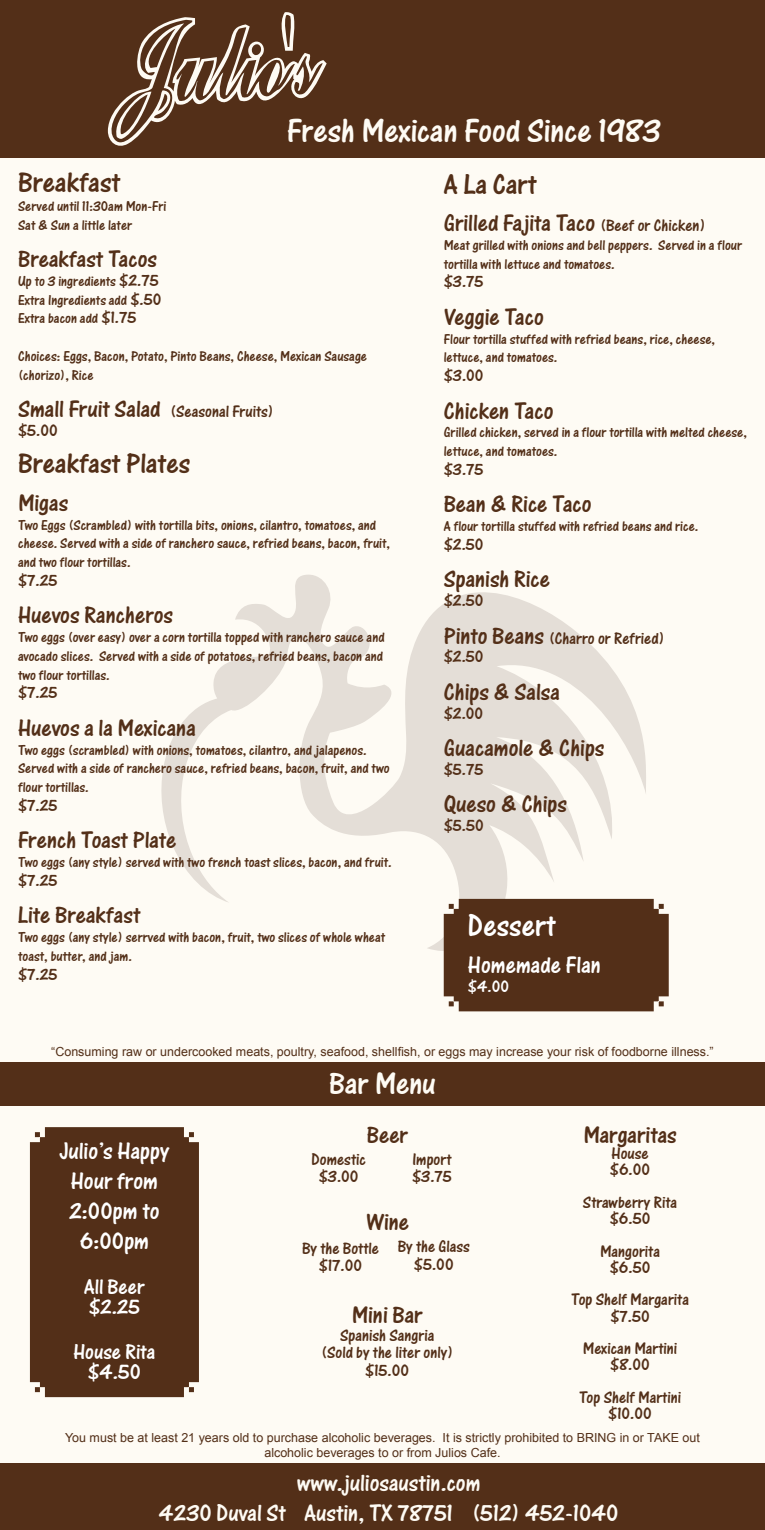
<style>
.page{position:relative;width:765px;height:1530px;background:#fefbf4}
.page>*{position:absolute;margin:0;border:0;box-sizing:border-box;transform-origin:0 0}
.t1{font:35px "One Stroke Script Let Plain";color:#fefbf4}
.t2{font:32.5px "One Stroke Script Let Plain";color:#fefbf4}
.t3{font:32.5px "One Stroke Script Let Plain";color:#fff}
.t4{font:30px "One Stroke Script Let Plain";color:#532f18}
.t5{font:25px "One Stroke Script Let Plain";color:#532f18}
.t6{font:25px "One Stroke Script Let Plain";color:#fefbf4}
.t7{font:25px/30px "One Stroke Script Let Plain";color:#fff;text-align:center}
.t8{font:22.5px "One Stroke Script Let Plain";color:#fff}
.t9{font:17.5px "One Stroke Script Let Plain";color:#532f18}
.t10{font:17.5px "One Stroke Script Let Plain";color:#fff}
.t11{font:15px/18.8px "One Stroke Script Let Plain";color:#532f18}
.t12{font:12.5px/15px "Arial";color:#532f18;text-align:center}
.s1{font-size:17.5px}
.s2{font-size:25px}
</style>
<div class="page">
<svg style="left:161px;top:574px;width:493px;height:381px"></svg>
<div style="left:0;top:1062px;width:765px;height:44px;background:#532f18"></div>
<div style="left:30px;top:1127px;width:169px;height:270px;background:#532f18"></div>
<div style="left:444px;top:899px;width:225px;height:112px;background:#532f18"></div>
<div style="left:0;top:0;width:765px;height:158px;background:#532f18"></div>
<svg style="left:107px;top:12px;width:220px;height:134px"></svg>
<div style="left:0;top:1464px;width:765px;height:66px;background:#532f18"></div>
<p class="t1" style="left:287px;top:111px;width:375px">Fresh Mexican Food Since 1983</p>
<p class="t4" style="left:18px;top:165px;width:104px">Breakfast</p>
<p class="t11" style="left:18px;top:197px;width:150px">Served until 11:30am Mon-Fri</p>
<p class="t11" style="left:18px;top:215px;width:116px">Sat &amp; Sun a little later</p>
<p class="t5" style="left:18px;top:244px;width:140px">Breakfast Tacos</p>
<p class="t11" style="left:18px;top:272px;width:142px">Up to 3 ingredients <span class="s1">$2.75</span></p>
<p class="t11" style="left:18px;top:290px;width:145px">Extra Ingredients add <span class="s1">$.50</span></p>
<p class="t11" style="left:18px;top:309px;width:120px">Extra bacon add <span class="s1">$1.75</span></p>
<p class="t11" style="left:18px;top:347px;width:351px">Choices: Eggs, Bacon, Potato, Pinto Beans, Cheese, Mexican Sausage (chorizo), Rice</p>
<p class="t9" style="left:18px;top:401px;width:257px"><span class="s2">Small Fruit Salad</span> (Seasonal Fruits)</p>
<p class="t9" style="left:18px;top:420px;width:41px">$5.00</p>
<p class="t4" style="left:18px;top:446px;width:174px">Breakfast Plates</p>
<p class="t5" style="left:18px;top:488px;width:52px">Migas</p>
<p class="t11" style="left:18px;top:515px;width:373px">Two Eggs (Scrambled) with tortilla bits, onions, cilantro, tomatoes, and cheese. Served with a side of ranchero sauce, refried beans, bacon, fruit, and two flour tortillas.</p>
<p class="t9" style="left:18px;top:570px;width:41px">$7.25</p>
<p class="t5" style="left:18px;top:601px;width:157px">Huevos Rancheros</p>
<p class="t11" style="left:18px;top:628px;width:368px;text-align:justify">Two eggs (over easy) over a corn tortilla topped with ranchero sauce and avocado slices. Served with a side of potatoes, refried beans, bacon and two flour tortillas.</p>
<p class="t9" style="left:18px;top:683px;width:41px">$7.25</p>
<p class="t5" style="left:18px;top:713px;width:179px">Huevos a la Mexicana</p>
<p class="t11" style="left:18px;top:740px;width:373px">Two eggs (scrambled) with onions, tomatoes, cilantro, and jalapenos.<br>Served with a side of ranchero sauce, refried beans, bacon, fruit, and two flour tortillas.</p>
<p class="t9" style="left:18px;top:795px;width:41px">$7.25</p>
<p class="t5" style="left:18px;top:826px;width:160px">French Toast Plate</p>
<p class="t11" style="left:18px;top:853px;width:375px">Two eggs (any style) served with two french toast slices, bacon, and fruit.</p>
<p class="t9" style="left:18px;top:870px;width:41px">$7.25</p>
<p class="t5" style="left:18px;top:901px;width:124px">Lite Breakfast</p>
<p class="t11" style="left:18px;top:928px;width:369px">Two eggs (any style) serrved with bacon, fruit, two slices of whole wheat toast, butter, and jam.</p>
<p class="t9" style="left:18px;top:964px;width:41px">$7.25</p>
<p class="t4" style="left:444px;top:167px;width:94px">A La Cart</p>
<p class="t5" style="left:444px;top:209px;width:263px">Grilled Fajita Taco <span class="s1">(Beef or Chicken)</span></p>
<p class="t11" style="left:444px;top:236px;width:300px">Meat grilled with onions and bell peppers. Served in a flour tortilla with lettuce and tomatoes.</p>
<p class="t9" style="left:444px;top:272px;width:41px">$3.75</p>
<p class="t5" style="left:444px;top:302px;width:102px">Veggie Taco</p>
<p class="t11" style="left:444px;top:329px;width:273px">Flour tortilla stuffed with refried beans, rice, cheese, lettuce, and tomatoes.</p>
<p class="t9" style="left:444px;top:365px;width:41px">$3.00</p>
<p class="t5" style="left:444px;top:396px;width:111px">Chicken Taco</p>
<p class="t11" style="left:444px;top:423px;width:305px">Grilled chicken, served in a flour tortilla with melted cheese, lettuce, and tomatoes.</p>
<p class="t9" style="left:444px;top:459px;width:41px">$3.75</p>
<p class="t5" style="left:444px;top:490px;width:149px">Bean &amp; Rice Taco</p>
<p class="t11" style="left:444px;top:517px;width:256px">A flour tortilla stuffed with refried beans and rice.</p>
<p class="t9" style="left:444px;top:534px;width:41px">$2.50</p>
<p class="t5" style="left:444px;top:565px;width:108px">Spanish Rice</p>
<p class="t9" style="left:444px;top:590px;width:41px">$2.50</p>
<p class="t9" style="left:444px;top:628px;width:223px"><span class="s2">Pinto Beans</span> (Charro or Refried)</p>
<p class="t9" style="left:444px;top:647px;width:41px">$2.50</p>
<p class="t5" style="left:444px;top:677px;width:118px">Chips &amp; Salsa</p>
<p class="t9" style="left:444px;top:703px;width:41px">$2.00</p>
<p class="t5" style="left:444px;top:734px;width:162px">Guacamole &amp; Chips</p>
<p class="t9" style="left:444px;top:759px;width:41px">$5.75</p>
<p class="t5" style="left:444px;top:790px;width:125px">Queso &amp; Chips</p>
<p class="t9" style="left:444px;top:815px;width:42px">$5.50</p>
<p class="t3" style="left:468px;top:906px;width:89px">Dessert</p>
<p class="t7" style="left:468px;top:950px;width:135px">Homemade Flan</p>
<p class="t10" style="left:468px;top:976px;width:43px">$4.00</p>
<p class="t12" style="left:51px;top:1044px;width:664px">“Consuming raw or undercooked meats, poultry, seafood, shellfish, or eggs may increase your risk of foodborne illness.”</p>
<p class="t7" style="left:59px;top:1136px;width:112px">Julio’s Happy<br>Hour from<br>2:00pm to<br>6:00pm</p>
<p class="t2" style="left:329px;top:1065px;width:108px">Bar Menu</p>
<p class="t5" style="left:367px;top:1120px;width:43px">Beer</p>
<p class="t9" style="left:312px;top:1149px;width:56px">Domestic</p>
<p class="t9" style="left:319px;top:1166px;width:41px">$3.00</p>
<p class="t9" style="left:412px;top:1149px;width:41px">Import</p>
<p class="t9" style="left:412px;top:1166px;width:41px">$3.75</p>
<p class="t5" style="left:366px;top:1207px;width:44px">Wine</p>
<p class="t9" style="left:302px;top:1238px;width:79px">By the Bottle</p>
<p class="t9" style="left:319px;top:1255px;width:45px">$17.00</p>
<p class="t9" style="left:398px;top:1236px;width:74px">By the Glass</p>
<p class="t9" style="left:414px;top:1254px;width:41px">$5.00</p>
<p class="t8" style="left:84px;top:1274px;width:62px">All Beer</p>
<p class="t8" style="left:89px;top:1294px;width:53px">$2.25</p>
<p class="t5" style="left:352px;top:1301px;width:72px">Mini Bar</p>
<p class="t9" style="left:340px;top:1325px;width:96px">Spanish Sangria</p>
<p class="t9" style="left:321px;top:1343px;width:134px">(Sold by the liter only)</p>
<p class="t9" style="left:365px;top:1360px;width:45px">$15.00</p>
<p class="t8" style="left:73px;top:1338px;width:84px">House Rita</p>
<p class="t8" style="left:88px;top:1358px;width:55px">$4.50</p>
<p class="t5" style="left:583px;top:1120px;width:95px">Margaritas</p>
<p class="t9" style="left:611px;top:1143px;width:39px">House</p>
<p class="t9" style="left:610px;top:1160px;width:42px">$6.00</p>
<p class="t9" style="left:583px;top:1192px;width:96px">Strawberry Rita</p>
<p class="t9" style="left:610px;top:1208px;width:42px">$6.50</p>
<p class="t9" style="left:600px;top:1241px;width:62px">Mangorita</p>
<p class="t9" style="left:610px;top:1257px;width:42px">$6.50</p>
<p class="t9" style="left:571px;top:1290px;width:119px">Top Shelf Margarita</p>
<p class="t9" style="left:610px;top:1306px;width:41px">$7.50</p>
<p class="t9" style="left:583px;top:1338px;width:96px">Mexican Martini</p>
<p class="t9" style="left:610px;top:1355px;width:41px">$8.00</p>
<p class="t9" style="left:579px;top:1387px;width:104px">Top Shelf Martini</p>
<p class="t9" style="left:608px;top:1403px;width:45px">$10.00</p>
<p class="t12" style="left:65px;top:1430px;width:636px">You must be at least 21 years old to purchase alcoholic beverages. It is strictly prohibited to BRING in or TAKE out alcoholic beverages to or from Julios Cafe.</p>
<p class="t6" style="left:297px;top:1468px;width:185px">www.juliosaustin.com</p>
<p class="t6" style="left:159px;top:1498px;width:461px">4230 Duval St Austin, TX 78751 (512) 452-1040</p>
</div>
